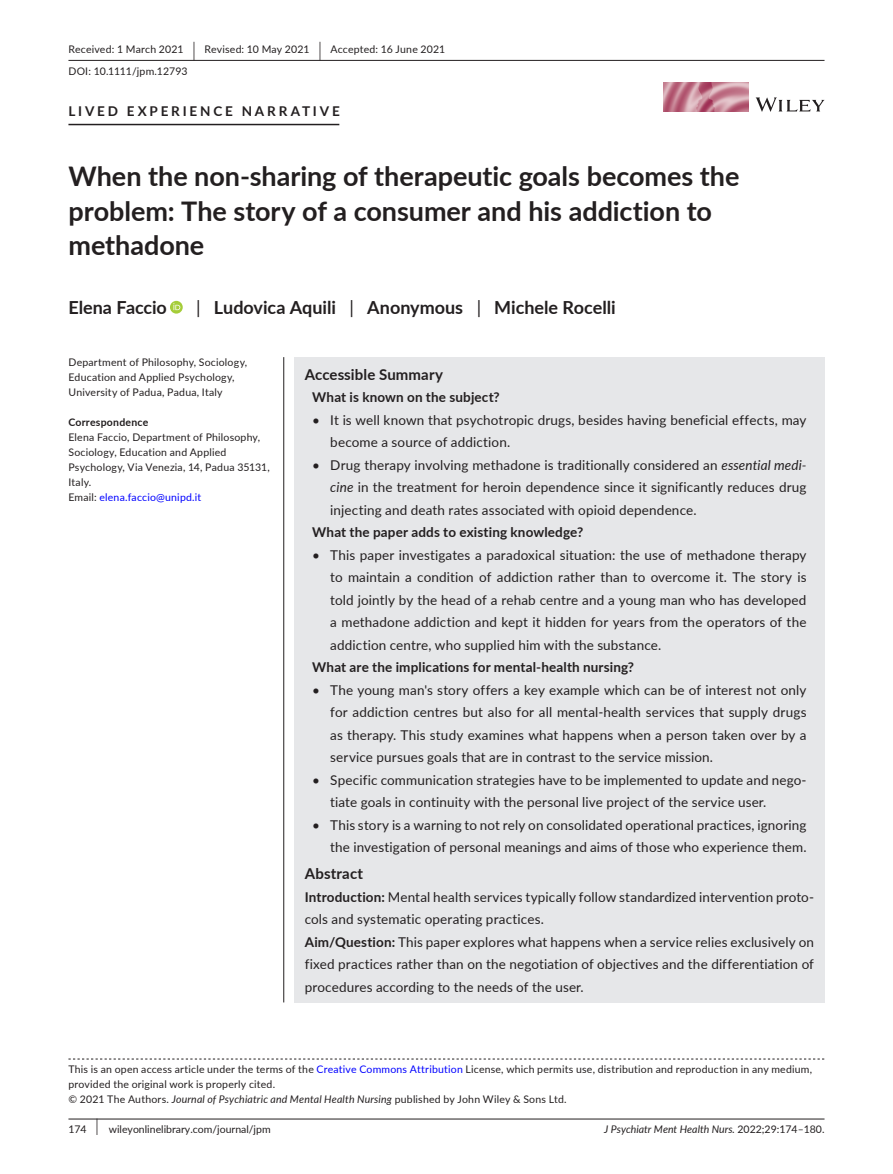
<style>
.page{position:relative;width:893px;height:1174px;background:#fff}
.page>*{position:absolute;margin:0;border:0;box-sizing:border-box;transform-origin:0 0}
.t1{font:700 27px/34.5px "Lato";color:#231f20}
.t2{font:700 18px "Lato";color:#231f20}
.t3{font:700 15px "Lato";letter-spacing:.01em;color:#231f20}
.t4{font:13.5px/22.5px "Lato";letter-spacing:.01em;color:#231f20}
.t5{font:700 13.5px "Lato";letter-spacing:.01em;color:#231f20}
.t6{font:700 13.5px "Lato";letter-spacing:.21em;color:#231f20}
.t7{font:10.5px/15px "Lato";letter-spacing:.02em;color:#231f20}
.t8{font:italic 10.5px "Lato";color:#231f20}
.t9{font:10.5px "Lato";color:#231f20}
.t10{font:700 10.5px "Lato";letter-spacing:.02em;color:#231f20}
.s1{font-size:19.65px}
.s2{font-weight:400}
.s3{color:#00f}
.s4{font-style:italic}
.s5{font-weight:700}
.s6{font-size:17.4px}
.s7{font-style:normal}
</style>
<div class="page">
<hr style="left:68px;top:1118px;width:756px;height:1px;background:#231f20">
<svg style="left:756px;top:97px;width:68px;height:15px"></svg>
<img style="left:663px;top:82px;width:85px;height:30px">
<hr style="left:68px;top:60px;width:756px;height:1px;background:#231f20">
<hr style="left:68px;top:124px;width:271px;height:1px;background:#231f20">
<svg style="left:170px;top:301px;width:13px;height:12px"></svg>
<svg style="left:173px;top:303px;width:7px;height:7px"></svg>
<svg style="left:68px;top:1058px;width:756px;height:1px"></svg>
<div style="left:294px;top:357px;width:530px;height:645px;background:#e6e7e9"></div>
<hr style="left:283px;top:357px;width:1px;height:645px;background:#231f20">
<p class="t7" style="left:68px;top:38px;width:378px;line-height:21.8px">Received: 1 March 2021 <span class="s1">|</span> Revised: 10 May 2021 <span class="s1">|</span> Accepted: 16 June 2021<br>DOI: 10.1111/jpm.12793</p>
<p class="t6" style="left:68px;top:101px;width:273px">LIVED EXPERIENCE NARRATIVE</p>
<h1 class="t1" style="left:68px;top:158px;width:672px">When the non-sharing of therapeutic goals becomes the problem: The story of a consumer and his addiction to methadone</h1>
<h2 class="t2" style="left:68px;top:294px;width:100px">Elena Faccio</h2>
<h2 class="t2" style="left:196px;top:294px;width:421px"><span class="s2">|</span> Ludovica Aquili <span class="s2">|</span> Anonymous <span class="s2">|</span> Michele Rocelli</h2>
<p class="t7" style="left:68px;top:354px;width:180px">Department of Philosophy, Sociology,<br>Education and Applied Psychology,<br>University of Padua, Padua, Italy</p>
<p class="t10" style="left:68px;top:414px;width:81px">Correspondence</p>
<p class="t7" style="left:68px;top:429px;width:203px">Elena Faccio, Department of Philosophy,<br>Sociology, Education and Applied<br>Psychology, Via Venezia, 14, Padua 35131,<br>Italy.<br>Email: <span class="s3">elena.faccio@unipd.it</span></p>
<p class="t3" style="left:305px;top:363px;width:140px">Accessible Summary</p>
<p class="t5" style="left:312px;top:387px;width:189px">What is known on the subject?</p>
<p class="t4" style="left:330px;top:408px;width:478px;text-indent:-18px">• It is well known that psychotropic drugs, besides having beneficial effects, may become a source of addiction.</p>
<p class="t4" style="left:330px;top:453px;width:478px;text-align:justify;text-indent:-18px">• Drug therapy involving methadone is traditionally considered an <span class="s4">essential medi&shy;cine</span> in the treatment for heroin dependence since it significantly reduces drug injecting and death rates associated with opioid dependence.</p>
<p class="t5" style="left:312px;top:522px;width:272px">What the paper adds to existing knowledge?</p>
<p class="t4" style="left:330px;top:543px;width:478px;text-align:justify;text-indent:-18px">• This paper investigates a paradoxical situation: the use of methadone therapy to maintain a condition of addiction rather than to overcome it. The story is told jointly by the head of a rehab centre and a young man who has developed a methadone addiction and kept it hidden for years from the operators of the addiction centre, who supplied him with the substance.</p>
<p class="t5" style="left:312px;top:657px;width:323px">What are the implications for mental-health nursing?</p>
<p class="t4" style="left:330px;top:678px;width:478px;text-align:justify;text-indent:-18px">• The young man's story offers a key example which can be of interest not only for addiction centres but also for all mental-health services that supply drugs as therapy. This study examines what happens when a person taken over by a service pursues goals that are in contrast to the service mission.</p>
<p class="t4" style="left:330px;top:768px;width:478px;text-indent:-18px">• Specific communication strategies have to be implemented to update and nego&shy;tiate goals in continuity with the personal live project of the service user.</p>
<p class="t4" style="left:312px;top:813px;width:496px;text-align:right">• This story is a warning to not rely on consolidated operational practices, ignoring the investigation of personal meanings and aims of those who experience them.</p>
<p class="t3" style="left:305px;top:863px;width:60px">Abstract</p>
<p class="t4" style="left:305px;top:885px;width:511px"><span class="s5">Introduction:</span> Mental health services typically follow standardized intervention proto&shy;cols and systematic operating practices.<br><span class="s5">Aim/Question:</span> This paper explores what happens when a service relies exclusively on fixed practices rather than on the negotiation of objectives and the differentiation of procedures according to the needs of the user.</p>
<p class="t7" style="left:68px;top:1061px;width:745px">This is an open access article under the terms of the <span class="s3">Creative Commons Attribution</span> License, which permits use, distribution and reproduction in any medium, provided the original work is properly cited.<br>© 2021 The Authors. <span class="s4">Journal of Psychiatric and Mental Health Nursing</span> published by John Wiley &amp; Sons Ltd.</p>
<p class="t9" style="left:68px;top:1121px;width:204px">174 <span class="s6">|</span> wileyonlinelibrary.com/journal/jpm</p>
<p class="t8" style="left:604px;top:1121px;width:222px">J Psychiatr Ment Health Nurs. <span class="s7">2022;29:174–180.</span></p>
</div>
